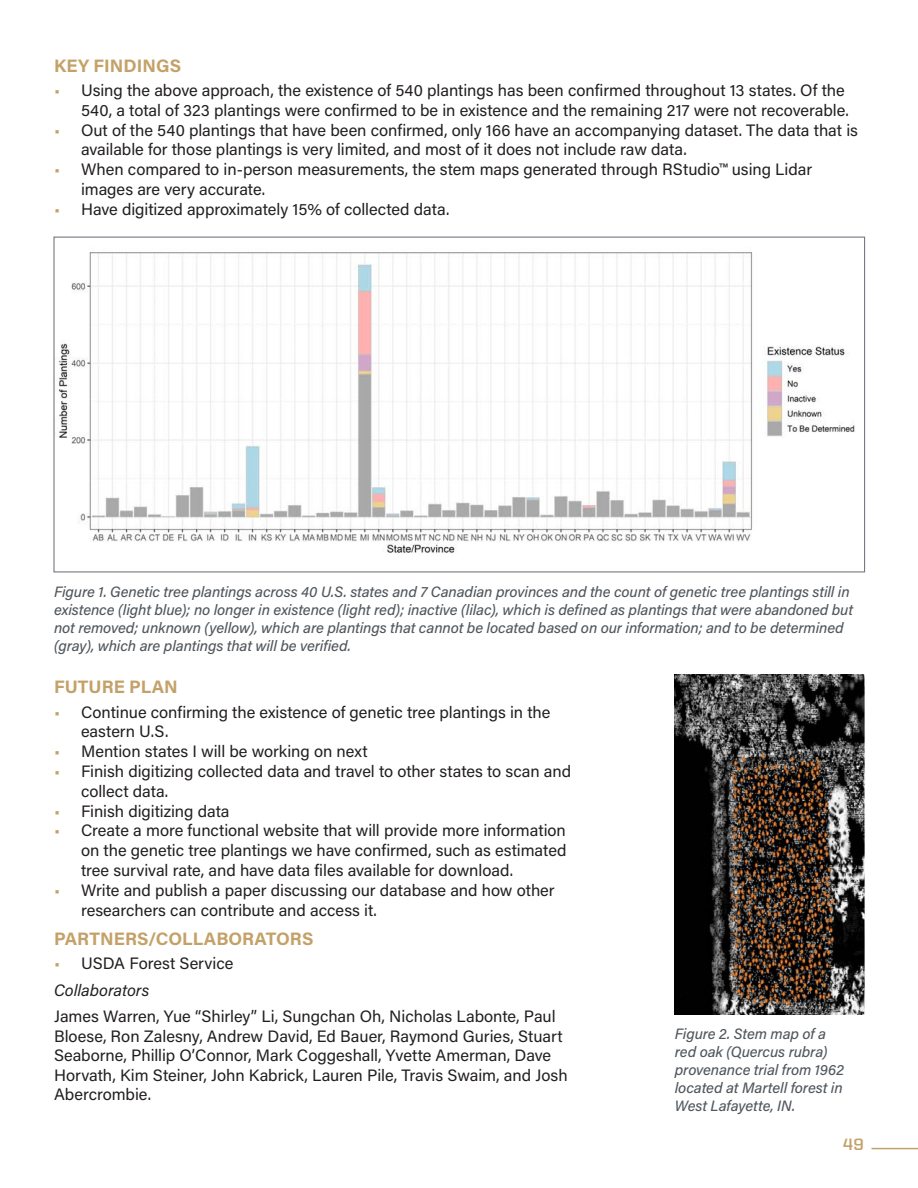
<style>
.page{position:relative;width:918px;height:1188px;background:#fff}
.page>*{position:absolute;margin:0;border:0;box-sizing:border-box;transform-origin:0 0}
.t1{font:700 18px "Acumin Pro";color:#c4a168}
.t2{font:16.5px/19.8px "Acumin Pro";letter-spacing:-.005em;color:#231f20}
.t3{font:700 16.5px "United Sans Reg";color:#c4a168}
.t4{font:italic 500 15px/18px "Acumin Pro";letter-spacing:-.01em;color:#52585e}
.s1{color:#c4a168}
.s2{font-style:italic}
</style>
<div class="page">
<hr style="left:872px;top:1148px;width:46px;height:1px;background:#c4a168">
<img style="left:675px;top:674px;width:190px;height:341px">
<img style="left:57px;top:252px;width:798px;height:301px">
<p class="t1" style="left:54px;top:53px;width:129px">KEY FINDINGS</p>
<p class="t2" style="left:54px;top:80px;width:796px;text-align:right"><span class="s1">•</span> Using the above approach, the existence of 540 plantings has been confirmed throughout 13 states. Of the<br>540, a total of 323 plantings were confirmed to be in existence and the remaining 217 were not recoverable.</p>
<p class="t2" style="left:81px;top:119px;width:779px;text-indent:-27px"><span class="s1">•</span> Out of the 540 plantings that have been confirmed, only 166 have an accompanying dataset. The data that is available for those plantings is very limited, and most of it does not include raw data.</p>
<p class="t2" style="left:81px;top:159px;width:733px;text-indent:-27px"><span class="s1">•</span> When compared to in-person measurements, the stem maps generated through RStudio™ using Lidar images are very accurate.</p>
<p class="t2" style="left:54px;top:198px;width:397px"><span class="s1">•</span> Have digitized approximately 15% of collected data.</p>
<p class="t4" style="left:54px;top:583px;width:801px">Figure 1. Genetic tree plantings across 40 U.S. states and 7 Canadian provinces and the count of genetic tree plantings still in existence (light blue); no longer in existence (light red); inactive (lilac), which is defined as plantings that were abandoned but not removed; unknown (yellow), which are plantings that cannot be located based on our information; and to be determined (gray), which are plantings that will be verified.</p>
<p class="t1" style="left:54px;top:674px;width:125px">FUTURE PLAN</p>
<p class="t2" style="left:81px;top:701px;width:471px;text-indent:-27px"><span class="s1">•</span> Continue confirming the existence of genetic tree plantings in the eastern U.S.</p>
<p class="t2" style="left:54px;top:741px;width:315px"><span class="s1">•</span> Mention states I will be working on next</p>
<p class="t2" style="left:81px;top:761px;width:492px;text-indent:-27px"><span class="s1">•</span> Finish digitizing collected data and travel to other states to scan and collect data.</p>
<p class="t2" style="left:54px;top:800px;width:177px"><span class="s1">•</span> Finish digitizing data</p>
<p class="t2" style="left:81px;top:820px;width:487px;text-align:justify;text-indent:-27px"><span class="s1">•</span> Create a more functional website that will provide more information on the genetic tree plantings we have confirmed, such as estimated tree survival rate, and have data files available for download.</p>
<p class="t2" style="left:81px;top:880px;width:475px;text-indent:-27px"><span class="s1">•</span> Write and publish a paper discussing our database and how other researchers can contribute and access it.</p>
<p class="t1" style="left:54px;top:926px;width:261px">PARTNERS/COLLABORATORS</p>
<p class="t2" style="left:54px;top:950px;width:181px;line-height:26.5px"><span class="s1">•</span> USDA Forest Service<br><span class="s2">Collaborators</span></p>
<p class="t2" style="left:54px;top:1006px;width:515px">James Warren, Yue “Shirley” Li, Sungchan Oh, Nicholas Labonte, Paul Bloese, Ron Zalesny, Andrew David, Ed Bauer, Raymond Guries, Stuart Seaborne, Phillip O’Connor, Mark Coggeshall, Yvette Amerman, Dave Horvath, Kim Steiner, John Kabrick, Lauren Pile, Travis Swaim, and Josh Abercrombie.</p>
<p class="t4" style="left:675px;top:1024px;width:171px">Figure 2. Stem map of a red oak (Quercus rubra) provenance trial from 1962 located at Martell forest in<br>West Lafayette, IN.</p>
<p class="t3" style="left:843px;top:1135px;width:22px">49</p>
</div>
